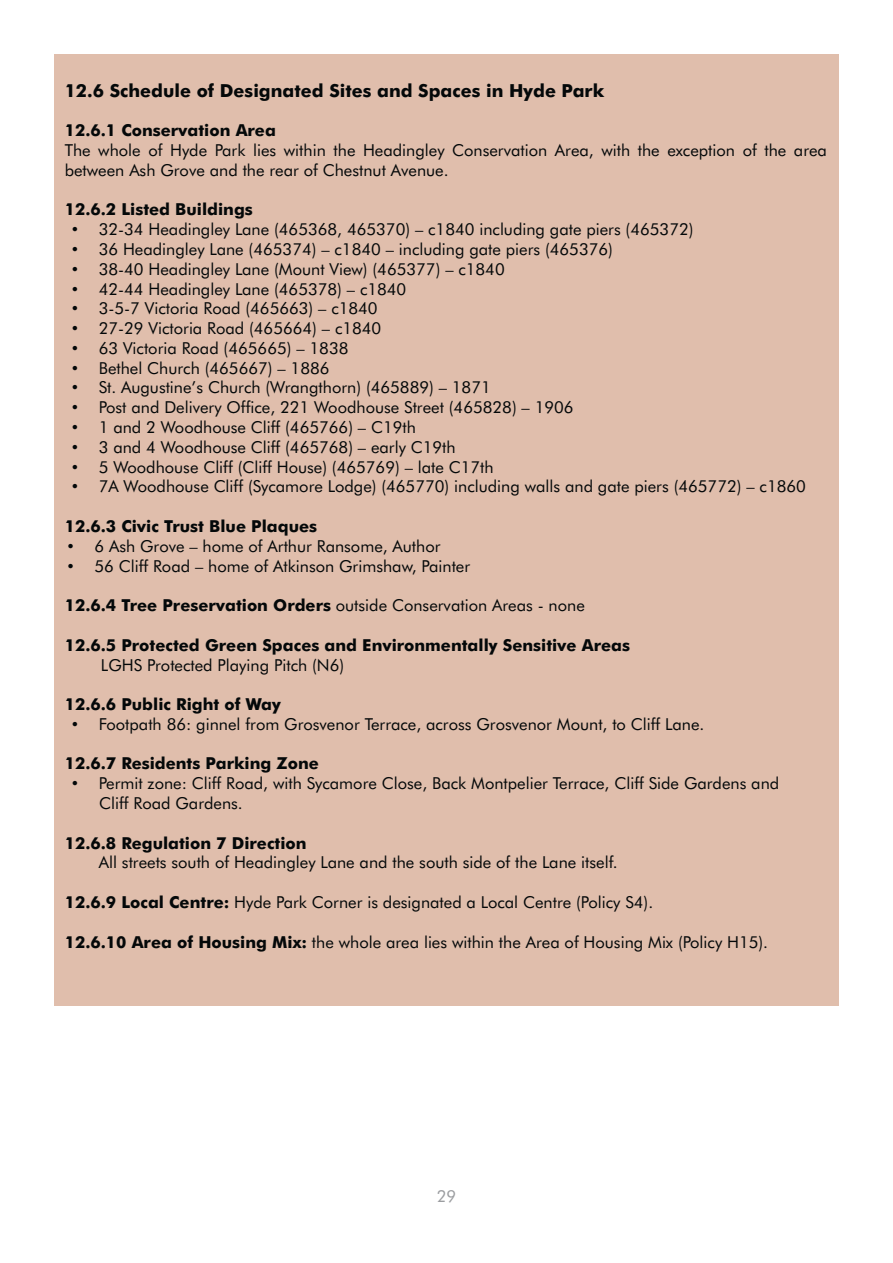
<style>
.page{position:relative;width:893px;height:1263px;background:#fff}
.page>*{position:absolute;margin:0;border:0;box-sizing:border-box;transform-origin:0 0}
.t1{font:700 18px "Futura BT";color:#040809}
.t2{font:16.5px/19.8px "Futura BT";color:#040809}
.t3{font:700 16.5px "Futura BT";color:#040809}
.t4{font:16.5px "Futura BT";color:#9b9da0}
.s1{font-family:"Times New Roman";font-size:18px}
.s2{font-weight:700}
</style>
<div class="page">
<div style="left:54px;top:54px;width:785px;height:952px;background:#e0beac"></div>
<p class="t1" style="left:65px;top:83px;width:541px">12.6 Schedule of Designated Sites and Spaces in Hyde Park</p>
<p class="t3" style="left:65px;top:124px;width:213px">12.6.1 Conservation Area</p>
<p class="t2" style="left:65px;top:142px;width:763px">The whole of Hyde Park lies within the Headingley Conservation Area, with the exception of the area between Ash Grove and the rear of Chestnut Avenue.</p>
<p class="t3" style="left:65px;top:203px;width:190px">12.6.2 Listed Buildings</p>
<p class="t2" style="left:72px;top:221px;width:623px"><span class="s1">•</span> 32-34 Headingley Lane (465368, 465370) – c1840 including gate piers (465372)</p>
<p class="t2" style="left:72px;top:241px;width:542px"><span class="s1">•</span> 36 Headingley Lane (465374) – c1840 – including gate piers (465376)</p>
<p class="t2" style="left:72px;top:260px;width:434px"><span class="s1">•</span> 38-40 Headingley Lane (Mount View) (465377) – c1840</p>
<p class="t2" style="left:72px;top:280px;width:336px"><span class="s1">•</span> 42-44 Headingley Lane (465378) – c1840</p>
<p class="t2" style="left:72px;top:300px;width:307px"><span class="s1">•</span> 3-5-7 Victoria Road (465663) – c1840</p>
<p class="t2" style="left:72px;top:320px;width:311px"><span class="s1">•</span> 27-29 Victoria Road (465664) – c1840</p>
<p class="t2" style="left:72px;top:340px;width:278px"><span class="s1">•</span> 63 Victoria Road (465665) – 1838</p>
<p class="t2" style="left:72px;top:359px;width:259px"><span class="s1">•</span> Bethel Church (465667) – 1886</p>
<p class="t2" style="left:72px;top:379px;width:420px"><span class="s1">•</span> St. Augustine’s Church (Wrangthorn) (465889) – 1871</p>
<p class="t2" style="left:72px;top:399px;width:503px"><span class="s1">•</span> Post and Delivery Office, 221 Woodhouse Street (465828) – 1906</p>
<p class="t2" style="left:72px;top:419px;width:346px"><span class="s1">•</span> 1 and 2 Woodhouse Cliff (465766) – C19th</p>
<p class="t2" style="left:72px;top:438px;width:385px"><span class="s1">•</span> 3 and 4 Woodhouse Cliff (465768) – early C19th</p>
<p class="t2" style="left:72px;top:458px;width:423px"><span class="s1">•</span> 5 Woodhouse Cliff (Cliff House) (465769) – late C17th</p>
<p class="t2" style="left:72px;top:478px;width:735px"><span class="s1">•</span> 7A Woodhouse Cliff (Sycamore Lodge) (465770) including walls and gate piers (465772) – c1860</p>
<p class="t3" style="left:65px;top:520px;width:254px">12.6.3 Civic Trust Blue Plaques</p>
<p class="t2" style="left:67px;top:537px;width:374px"><span class="s1">•</span> 6 Ash Grove – home of Arthur Ransome, Author</p>
<p class="t2" style="left:67px;top:557px;width:404px"><span class="s1">•</span> 56 Cliff Road – home of Atkinson Grimshaw, Painter</p>
<p class="t2" style="left:65px;top:597px;width:521px"><span class="s2">12.6.4 Tree Preservation Orders</span> outside Conservation Areas - none</p>
<p class="t3" style="left:65px;top:638px;width:567px">12.6.5 Protected Green Spaces and Environmentally Sensitive Areas</p>
<p class="t2" style="left:101px;top:656px;width:245px">LGHS Protected Playing Pitch (N6)</p>
<p class="t3" style="left:65px;top:698px;width:218px">12.6.6 Public Right of Way</p>
<p class="t2" style="left:72px;top:716px;width:634px"><span class="s1">•</span> Footpath 86: ginnel from Grosvenor Terrace, across Grosvenor Mount, to Cliff Lane.</p>
<p class="t3" style="left:65px;top:757px;width:256px">12.6.7 Residents Parking Zone</p>
<p class="t2" style="left:99px;top:775px;width:681px;text-indent:-28px"><span class="s1">•</span> Permit zone: Cliff Road, with Sycamore Close, Back Montpelier Terrace, Cliff Side Gardens and<br>Cliff Road Gardens.</p>
<p class="t3" style="left:65px;top:836px;width:243px">12.6.8 Regulation 7 Direction</p>
<p class="t2" style="left:99px;top:854px;width:520px">All streets south of Headingley Lane and the south side of the Lane itself.</p>
<p class="t2" style="left:65px;top:894px;width:590px"><span class="s2">12.6.9 Local Centre:</span> Hyde Park Corner is designated a Local Centre (Policy S4).</p>
<p class="t2" style="left:65px;top:933px;width:705px"><span class="s2">12.6.10 Area of Housing Mix:</span> the whole area lies within the Area of Housing Mix (Policy H15).</p>
<p class="t4" style="left:437px;top:1190px;width:21px">29</p>
</div>
